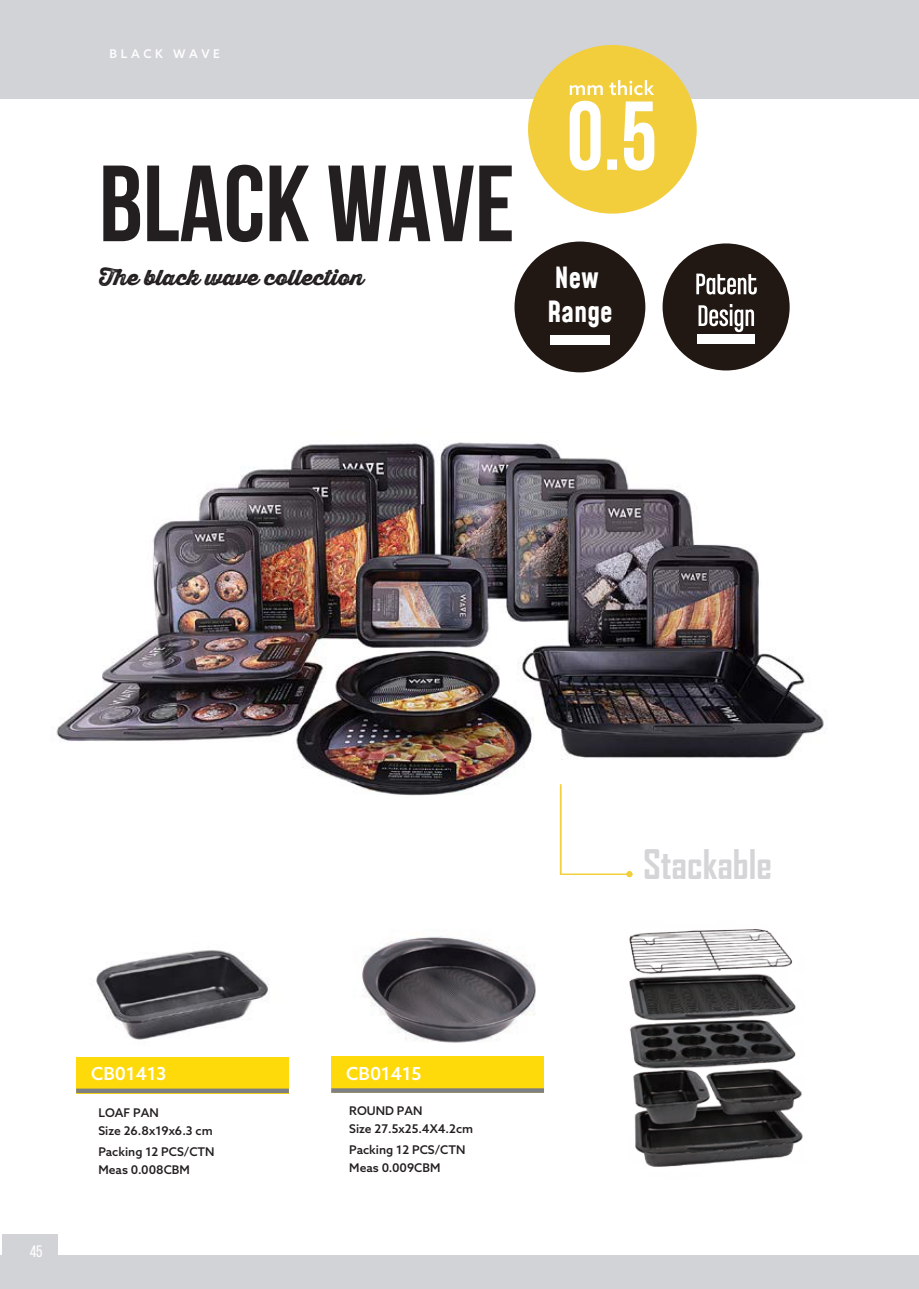
<style>
.page{position:relative;width:919px;height:1289px;background:#fff}
.page>*{position:absolute;margin:0;border:0;box-sizing:border-box;transform-origin:0 0}
.t1{font:700 108px "Bebas Neue";color:#231f20}
.t2{font:700 39px "Agency FB";color:#d5d5d8}
.t3{font:700 28.65px/34.3px "Mohave";color:#fff}
.t4{font:21px "Thirsty Rough Blk One";color:#231f20}
.t5{font:500 18px "Azo Sans";color:#fff}
.t6{font:16.5px "Bebas Neue";color:#fff}
.t7{font:500 12px/18px "Azo Sans";color:#231f20}
.t8{font:500 12px "Azo Sans";letter-spacing:.3em;color:#fff}
</style>
<div class="page">
<div style="left:0;top:0;width:13px;height:13px;background:#d2d3d7"></div>
<div style="left:906px;top:0;width:12px;height:13px;background:#d2d3d7"></div>
<div style="left:13px;top:0;width:893px;height:13px;background:#d2d3d7"></div>
<div style="left:0;top:1276px;width:13px;height:12px;background:#d2d3d7"></div>
<div style="left:906px;top:1276px;width:12px;height:12px;background:#d2d3d7"></div>
<div style="left:13px;top:1276px;width:893px;height:12px;background:#d2d3d7"></div>
<div style="left:0;top:13px;width:13px;height:85px;background:#d2d3d7"></div>
<div style="left:0;top:1255px;width:13px;height:21px;background:#d2d3d7"></div>
<div style="left:906px;top:13px;width:12px;height:85px;background:#d2d3d7"></div>
<div style="left:906px;top:1255px;width:12px;height:21px;background:#d2d3d7"></div>
<div style="left:13px;top:13px;width:893px;height:85px;background:#d2d3d7"></div>
<div style="left:13px;top:1255px;width:893px;height:21px;background:#d2d3d7"></div>
<div style="left:15px;top:1233px;width:42px;height:43px;background:#d2d3d7"></div>
<div style="left:528px;top:45px;width:168px;height:169px;background:#f2ce3d;border-radius:50%"></div>
<svg style="left:569px;top:80px;width:85px;height:15px"></svg>
<svg style="left:569px;top:101px;width:85px;height:69px"></svg>
<div style="left:514px;top:241px;width:131px;height:131px;background:#211814;border-radius:50%"></div>
<div style="left:550px;top:334px;width:59px;height:10px;background:#fff"></div>
<div style="left:662px;top:243px;width:127px;height:127px;background:#211814;border-radius:50%"></div>
<svg style="left:698px;top:304px;width:56px;height:28px"></svg>
<svg style="left:696px;top:273px;width:60px;height:21px"></svg>
<div style="left:697px;top:334px;width:57px;height:9px;background:#fff"></div>
<div style="left:3px;top:1233px;width:12px;height:43px;background:#d2d3d7"></div>
<img style="left:96px;top:950px;width:173px;height:90px">
<div style="left:76px;top:1057px;width:213px;height:36px;background:#ffda0b"></div>
<div style="left:76px;top:1088px;width:213px;height:5px;background:#7d7f83"></div>
<div style="left:331px;top:1056px;width:213px;height:36px;background:#ffda0b"></div>
<svg style="left:331px;top:1088px;width:213px;height:4px"></svg>
<img style="left:362px;top:936px;width:173px;height:106px">
<img style="left:56px;top:442px;width:771px;height:353px">
<svg style="left:560px;top:784px;width:72px;height:93px"></svg>
<img style="left:629px;top:929px;width:174px;height:238px">
<p class="t8" style="left:110px;top:46px;width:112px">BLACK WAVE</p>
<h1 class="t1" style="left:99px;top:145px;width:417px">BLACK WAVE</h1>
<h3 class="t4" style="left:99px;top:261px;width:266px">The black wave collection</h3>
<h3 class="t3" style="left:547px;top:262px;width:67px">New<br>Range</h3>
<h3 class="t6" style="left:30px;top:1242px;width:14px">45</h3>
<h3 class="t5" style="left:91px;top:1062px;width:77px">CB01413</h3>
<p class="t7" style="left:98px;top:1103px;width:116px">LOAF PAN<br>Size 26.8x19x6.3 cm</p>
<p class="t7" style="left:98px;top:1142px;width:118px">Packing 12 PCS/CTN<br>Meas 0.008CBM</p>
<h3 class="t5" style="left:346px;top:1061px;width:77px">CB01415</h3>
<p class="t7" style="left:349px;top:1101px;width:125px">ROUND PAN<br>Size 27.5x25.4X4.2cm</p>
<p class="t7" style="left:349px;top:1140px;width:118px">Packing 12 PCS/CTN<br>Meas 0.009CBM</p>
<h2 class="t2" style="left:643px;top:839px;width:131px">Stackable</h2>
</div>
